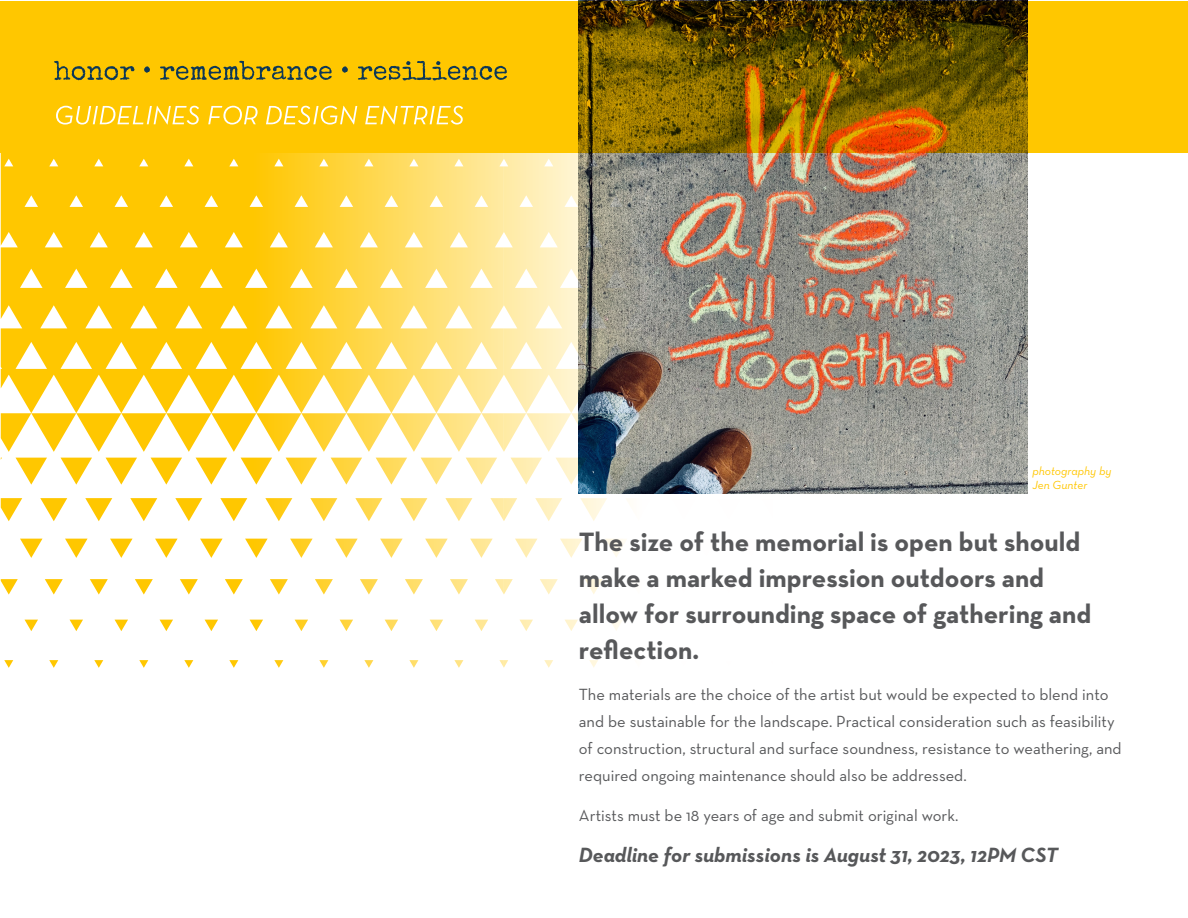
<style>
.page{position:relative;width:1188px;height:918px;background:#fff}
.page>*{position:absolute;margin:0;border:0;box-sizing:border-box;transform-origin:0 0}
.t1{font:700 27px/36px "Neutra Text";color:#57585a}
.t2{font:italic 700 21px "Neutra Text";color:#57585a}
.t3{font:16.5px/27px "Neutra Text";color:#57585a}
.t4{font:italic 12px/14.4px "Neutra Text";color:#ffc700}
</style>
<div class="page">
<div style="left:1px;top:1px;width:1187px;height:151px;background:#ffc700"></div>
<svg style="left:56px;top:106px;width:407px;height:19px"></svg>
<svg style="left:54px;top:61px;width:453px;height:19px"></svg>
<svg style="left:1px;top:152px;width:503px;height:516px"></svg>
<svg style="left:504px;top:151px;width:124px;height:517px"></svg>
<img style="left:579px;top:0;width:449px;height:494px">
<p class="t4" style="left:1032px;top:463px;width:81px">photography by<br>Jen Gunter</p>
<p class="t1" style="left:579px;top:524px;width:514px">The size of the memorial is open but should make a marked impression outdoors and allow for surrounding space of gathering and reflection.</p>
<p class="t3" style="left:579px;top:680px;width:544px">The materials are the choice of the artist but would be expected to blend into and be sustainable for the landscape. Practical consideration such as feasibility of construction, structural and surface soundness, resistance to weathering, and required ongoing maintenance should also be addressed.</p>
<p class="t3" style="left:579px;top:802px;width:381px">Artists must be 18 years of age and submit original work.</p>
<p class="t2" style="left:579px;top:842px;width:480px">Deadline for submissions is August 31, 2023, 12PM CST</p>
</div>
